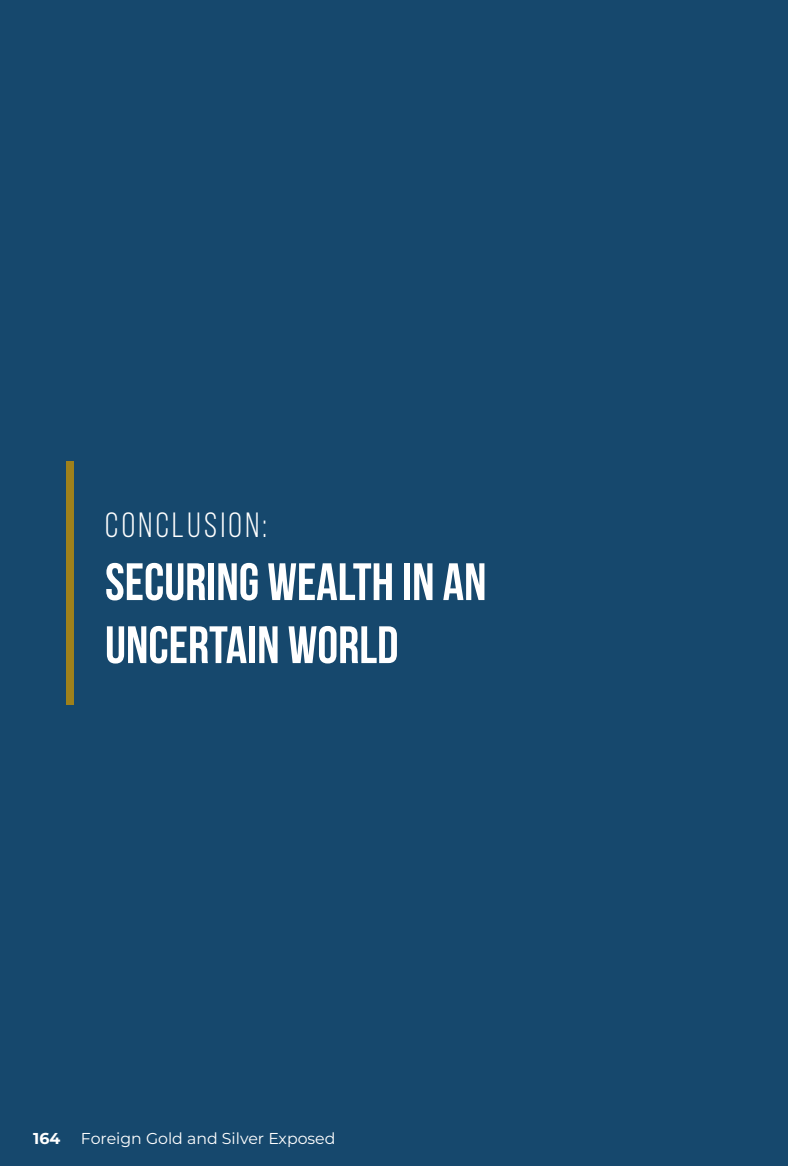
<style>
.page{position:relative;width:788px;height:1166px;background:#16486d}
.page>*{position:absolute;margin:0;border:0;box-sizing:border-box;transform-origin:0 0}
.t1{font:700 52.5px/63px "Bebas Neue";color:#fff}
.t2{font:35px "Bebas Neue";letter-spacing:.1em;color:#fff}
.t3{font:15.75px "Montserrat";color:#fff}
.t4{font:700 15.75px "Montserrat";color:#fff}
</style>
<div class="page">
<div style="left:66px;top:461px;width:8px;height:243px;background:#9e811b"></div>
<p class="t2" style="left:105px;top:506px;width:163px">CONCLUSION:</p>
<p class="t1" style="left:105px;top:550px;width:383px">SECURING WEALTH IN AN<br>UNCERTAIN WORLD</p>
<p class="t4" style="left:33px;top:1127px;width:29px">164</p>
<p class="t3" style="left:81px;top:1127px;width:256px">Foreign Gold and Silver Exposed</p>
</div>
